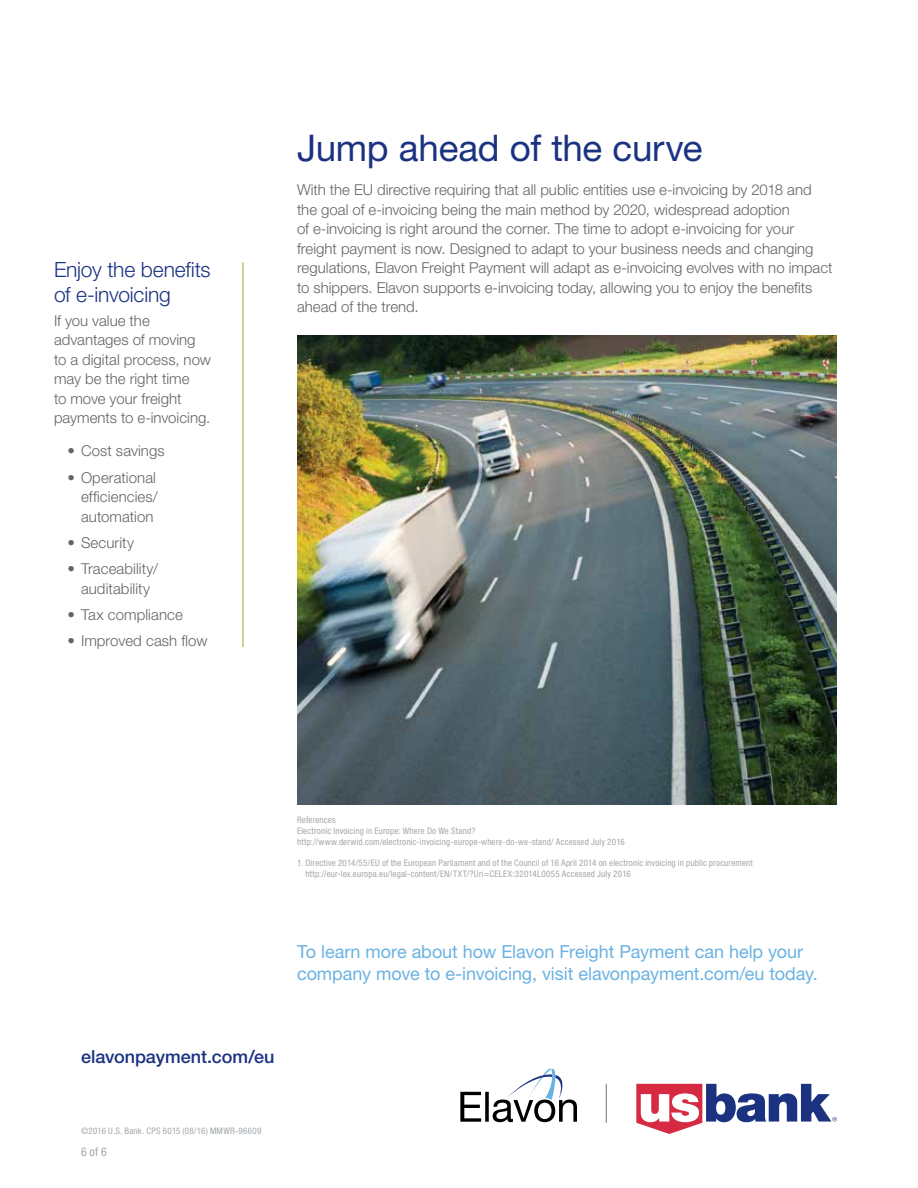
<style>
.page{position:relative;width:918px;height:1188px;background:#fff}
.page>*{position:absolute;margin:0;border:0;box-sizing:border-box;transform-origin:0 0}
.t1{font:36.75px "Helvetica Neue LT Std";letter-spacing:-.01em;color:#1b3281}
.t2{font:300 21px/25.2px "Helvetica Neue LT Std";letter-spacing:-.01em;color:#1b3281}
.t3{font:18px/22.5px "Helvetica Neue LT Std";letter-spacing:-.005em;color:#6ab2e2}
.t4{font:500 18px "Helvetica Neue LT Std";color:#1b3281}
.t5{font:300 15px/19.5px "Helvetica Neue LT Std";color:#636466}
.t6{font:condensed 12px "Helvetica Neue LT Std";color:#a3a9ad}
.t7{font:condensed 9px/10.8px "Helvetica Neue LT Std";letter-spacing:.02em;color:#a3a9ad}
</style>
<div class="page">
<svg style="left:636px;top:1084px;width:201px;height:50px"></svg>
<hr style="left:606px;top:1084px;width:1px;height:39px;background:#6d6e71">
<svg style="left:460px;top:1069px;width:117px;height:53px"></svg>
<img style="left:297px;top:336px;width:540px;height:469px">
<hr style="left:243px;top:262px;width:1px;height:385px;background:#9eaa1e">
<h2 class="t2" style="left:54px;top:257px;width:158px">Enjoy the benefits of e-invoicing</h2>
<p class="t5" style="left:54px;top:310px;width:158px">If you value the advantages of moving to a digital process, now may be the right time<br>to move your freight payments to e-invoicing.</p>
<p class="t5" style="left:68px;top:441px;width:99px">• Cost savings</p>
<p class="t5" style="left:81px;top:467px;width:78px;text-indent:-14px">• Operational efficiencies/ automation</p>
<p class="t5" style="left:68px;top:532px;width:68px">• Security</p>
<p class="t5" style="left:68px;top:559px;width:92px;text-align:center">• Traceability/ auditability</p>
<p class="t5" style="left:68px;top:604px;width:117px">• Tax compliance</p>
<p class="t5" style="left:68px;top:631px;width:142px">• Improved cash flow</p>
<h1 class="t1" style="left:297px;top:126px;width:407px">Jump ahead of the curve</h1>
<p class="t5" style="left:297px;top:180px;width:537px">With the EU directive requiring that all public entities use e-invoicing by 2018 and the goal of e-invoicing being the main method by 2020, widespread adoption<br>of e-invoicing is right around the corner. The time to adopt e-invoicing for your freight payment is now. Designed to adapt to your business needs and changing regulations, Elavon Freight Payment will adapt as e-invoicing evolves with no impact to shippers. Elavon supports e-invoicing today, allowing you to enjoy the benefits ahead of the trend.</p>
<p class="t7" style="left:297px;top:815px;width:329px">References<br>Electronic Invoicing in Europe: Where Do We Stand? http://www.derwid.com/electronic-invoicing-europe-where-do-we-stand/ Accessed July 2016</p>
<p class="t7" style="left:305px;top:858px;width:449px;text-indent:-8px">1. Directive 2014/55/EU of the European Parliament and of the Council of 16 April 2014 on electronic invoicing in public procurement http://eur-lex.europa.eu/legal-content/EN/TXT/?Uri=CELEX:32014L0055 Accessed July 2016</p>
<p class="t3" style="left:297px;top:940px;width:522px">To learn more about how Elavon Freight Payment can help your company move to e-invoicing, visit elavonpayment.com/eu today.</p>
<p class="t4" style="left:81px;top:1045px;width:195px">elavonpayment.com/eu</p>
<p class="t7" style="left:81px;top:1125px;width:182px">©2016 U.S. Bank. CPS 6015 (08/16) MMWR-96609</p>
<p class="t6" style="left:81px;top:1145px;width:27px">6 of 6</p>
</div>
